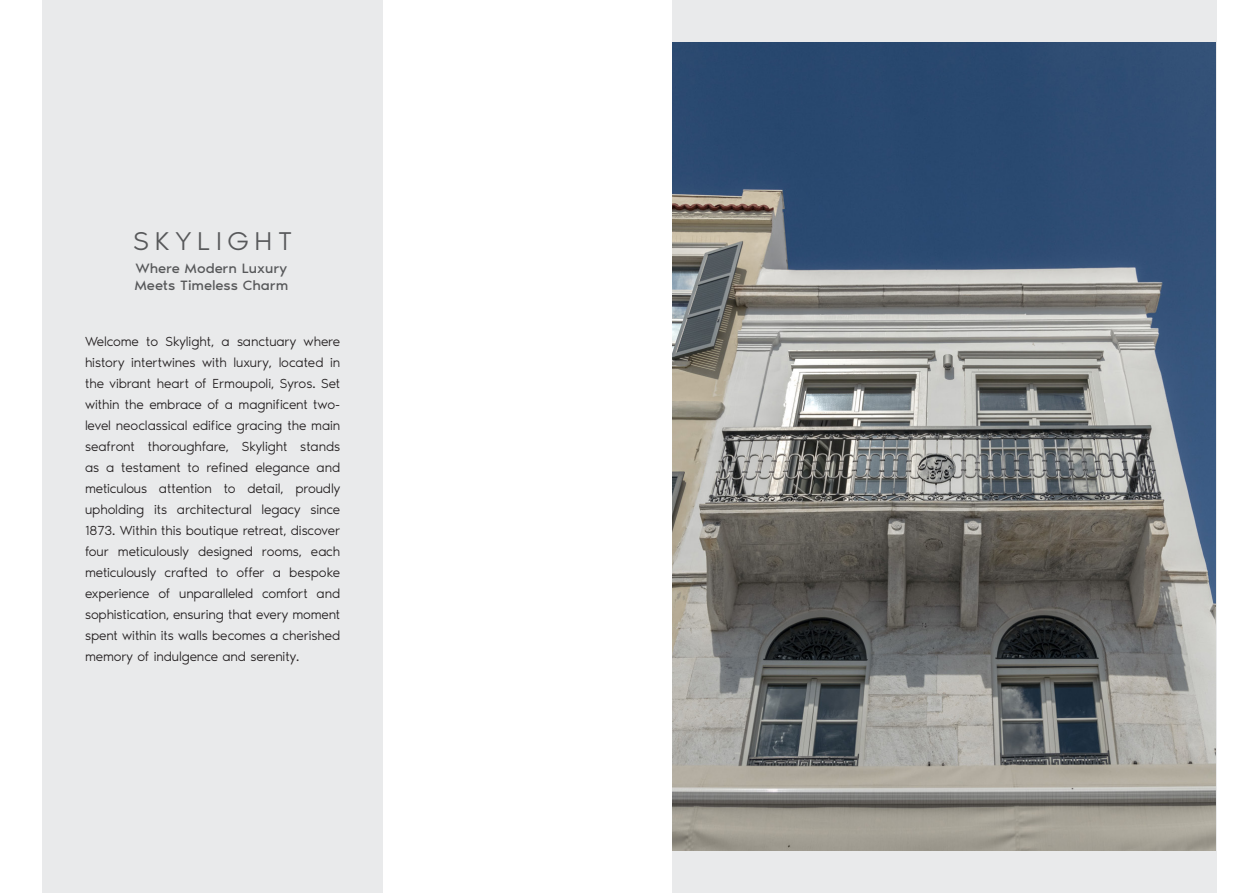
<style>
.page{position:relative;width:1259px;height:893px;background:#fff}
.page>*{position:absolute;margin:0;border:0;box-sizing:border-box;transform-origin:0 0}
.t1{font:300 26.55px "Noir Pro";letter-spacing:.2em;color:#57585a;scale:1.08 1}
.t2{font:13.95px "Noir Pro";color:#57585a;scale:1.08 1}
.t3{font:300 13.5px/21px "Noir Pro";letter-spacing:-.01em;color:#231f20;text-align:justify}
</style>
<div class="page">
<div style="left:672px;top:0;width:544px;height:893px;background:#e9eaeb"></div>
<div style="left:43px;top:0;width:340px;height:893px;background:#e9eaeb"></div>
<img style="left:672px;top:43px;width:544px;height:807px">
<p class="t1" style="left:133px;top:221px;width:149px">SKYLIGHT</p>
<p class="t2" style="left:136px;top:258px;width:142px">Where Modern Luxury</p>
<p class="t2" style="left:134px;top:275px;width:144px">Meets Timeless Charm</p>
<p class="t3" style="left:85px;top:330px;width:257px">Welcome to Skylight, a sanctuary where history intertwines with luxury, located in the vibrant heart of Ermoupoli, Syros. Set within the embrace of a magnificent two&shy;level neoclassical edifice gracing the main seafront thoroughfare, Skylight stands as a testament to refined elegance and meticulous attention to detail, proudly upholding its architectural legacy since 1873. Within this boutique retreat, discover four meticulously designed rooms, each meticulously crafted to offer a bespoke experience of unparalleled comfort and sophistication, ensuring that every moment spent within its walls becomes a cherished memory of indulgence and serenity.</p>
</div>
